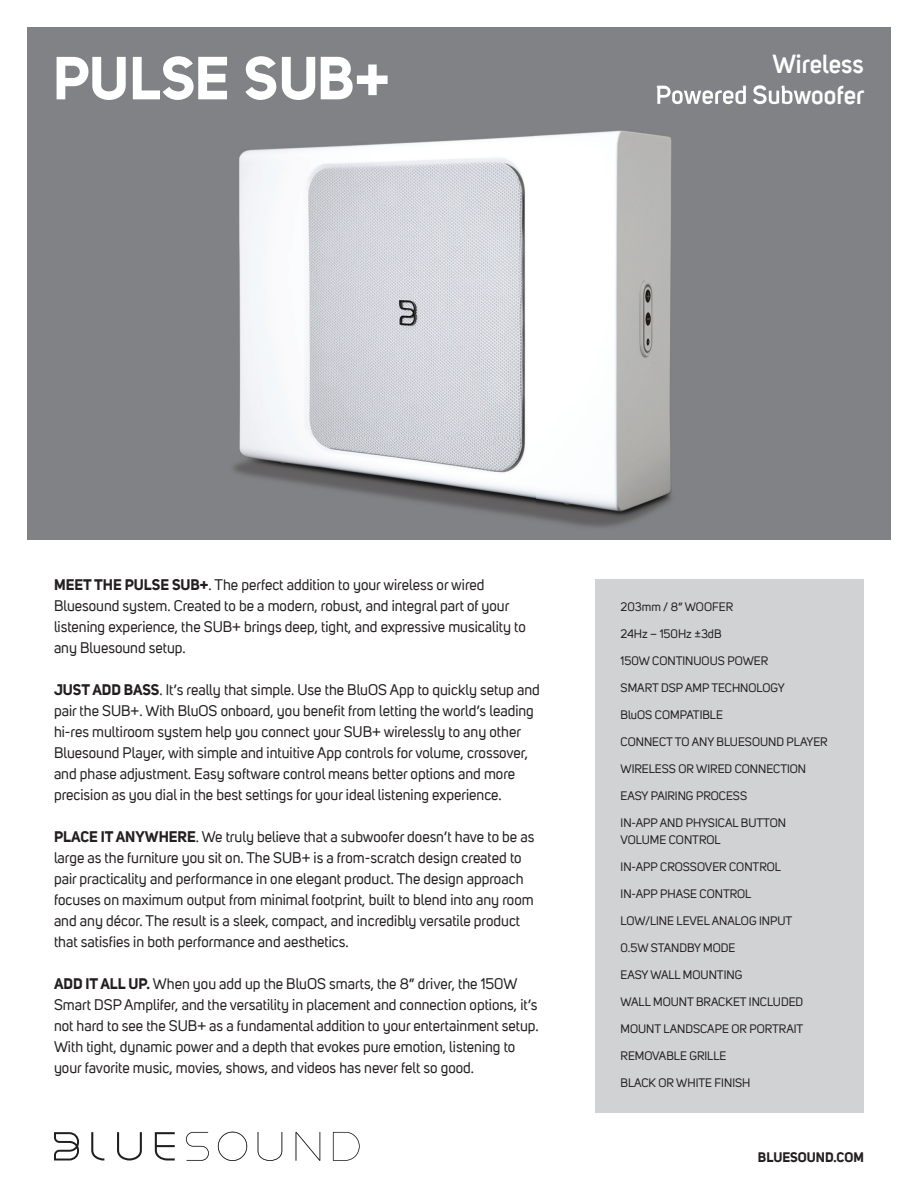
<style>
.page{position:relative;width:918px;height:1188px;background:#fff}
.page>*{position:absolute;margin:0;border:0;box-sizing:border-box;transform-origin:0 0}
.t1{font:60px "Uni Sans Bold";letter-spacing:-.005em;color:#fff}
.t2{font:600 25.5px/30.6px "Uni Sans";color:#fff;text-align:right}
.t3{font:15px/21px "Uni Sans";color:#231f20}
.t4{font:700 13.5px "Uni Sans";color:#231f20}
.t5{font:12px/16.5px "Uni Sans";color:#231f20}
.s1{font-weight:700}
</style>
<div class="page">
<div style="left:27px;top:27px;width:864px;height:513px;background:#808285"></div>
<img style="left:233px;top:104px;width:555px;height:423px">
<img style="left:111px;top:88px;width:266px;height:12px">
<img style="left:657px;top:88px;width:142px;height:16px">
<div style="left:595px;top:579px;width:269px;height:533px;background:#d1d2d4"></div>
<svg style="left:117px;top:1132px;width:25px;height:29px"></svg>
<svg style="left:91px;top:1132px;width:13px;height:29px"></svg>
<svg style="left:54px;top:1132px;width:25px;height:29px"></svg>
<svg style="left:258px;top:1132px;width:24px;height:29px"></svg>
<svg style="left:218px;top:1132px;width:29px;height:29px"></svg>
<svg style="left:333px;top:1132px;width:27px;height:29px"></svg>
<svg style="left:186px;top:1132px;width:23px;height:29px"></svg>
<svg style="left:155px;top:1132px;width:20px;height:29px"></svg>
<svg style="left:296px;top:1132px;width:24px;height:29px"></svg>
<h1 class="t1" style="left:54px;top:41px;width:339px">PULSE SUB+</h1>
<h2 class="t2" style="left:656px;top:49px;width:210px">Wireless<br>Powered Subwoofer</h2>
<p class="t3" style="left:54px;top:575px;width:473px"><span class="s1">MEET THE PULSE SUB+</span>. The perfect addition to your wireless or wired Bluesound system. Created to be a modern, robust, and integral part of your listening experience, the SUB+ brings deep, tight, and expressive musicality to any Bluesound setup.</p>
<p class="t3" style="left:54px;top:680px;width:487px"><span class="s1">JUST ADD BASS</span>. It’s really that simple. Use the BluOS App to quickly setup and pair the SUB+. With BluOS onboard, you benefit from letting the world’s leading hi-res multiroom system help you connect your SUB+ wirelessly to any other Bluesound Player, with simple and intuitive App controls for volume, crossover, and phase adjustment. Easy software control means better options and more precision as you dial in the best settings for your ideal listening experience.</p>
<p class="t3" style="left:54px;top:827px;width:482px"><span class="s1">PLACE IT ANYWHERE</span>. We truly believe that a subwoofer doesn’t have to be as large as the furniture you sit on. The SUB+ is a from-scratch design created to pair practicality and performance in one elegant product. The design approach focuses on maximum output from minimal footprint, built to blend into any room and any décor. The result is a sleek, compact, and incredibly versatile product that satisfies in both performance and aesthetics.</p>
<p class="t3" style="left:54px;top:974px;width:486px"><span class="s1">ADD IT ALL UP.</span> When you add up the BluOS smarts, the 8” driver, the 150W Smart DSP Amplifer, and the versatility in placement and connection options, it’s not hard to see the SUB+ as a fundamental addition to your entertainment setup.<br>With tight, dynamic power and a depth that evokes pure emotion, listening to your favorite music, movies, shows, and videos has never felt so good.</p>
<p class="t5" style="left:621px;top:599px;width:114px">203mm / 8” WOOFER</p>
<p class="t5" style="left:621px;top:626px;width:103px">24Hz – 150Hz ±3dB</p>
<p class="t5" style="left:621px;top:653px;width:149px">150W CONTINUOUS POWER</p>
<p class="t5" style="left:621px;top:680px;width:166px">SMART DSP AMP TECHNOLOGY</p>
<p class="t5" style="left:621px;top:707px;width:104px">BluOS COMPATIBLE</p>
<p class="t5" style="left:621px;top:734px;width:209px">CONNECT TO ANY BLUESOUND PLAYER</p>
<p class="t5" style="left:621px;top:761px;width:187px">WIRELESS OR WIRED CONNECTION</p>
<p class="t5" style="left:621px;top:788px;width:128px">EASY PAIRING PROCESS</p>
<p class="t5" style="left:621px;top:815px;width:167px">IN-APP AND PHYSICAL BUTTON<br>VOLUME CONTROL</p>
<p class="t5" style="left:621px;top:859px;width:162px">IN-APP CROSSOVER CONTROL</p>
<p class="t5" style="left:621px;top:886px;width:132px">IN-APP PHASE CONTROL</p>
<p class="t5" style="left:621px;top:913px;width:173px">LOW/LINE LEVEL ANALOG INPUT</p>
<p class="t5" style="left:621px;top:940px;width:116px">0.5W STANDBY MODE</p>
<p class="t5" style="left:621px;top:967px;width:123px">EASY WALL MOUNTING</p>
<p class="t5" style="left:621px;top:994px;width:184px">WALL MOUNT BRACKET INCLUDED</p>
<p class="t5" style="left:621px;top:1021px;width:184px">MOUNT LANDSCAPE OR PORTRAIT</p>
<p class="t5" style="left:621px;top:1048px;width:107px">REMOVABLE GRILLE</p>
<p class="t5" style="left:621px;top:1075px;width:131px">BLACK OR WHITE FINISH</p>
<p class="t4" style="left:758px;top:1149px;width:108px">BLUESOUND.COM</p>
</div>
